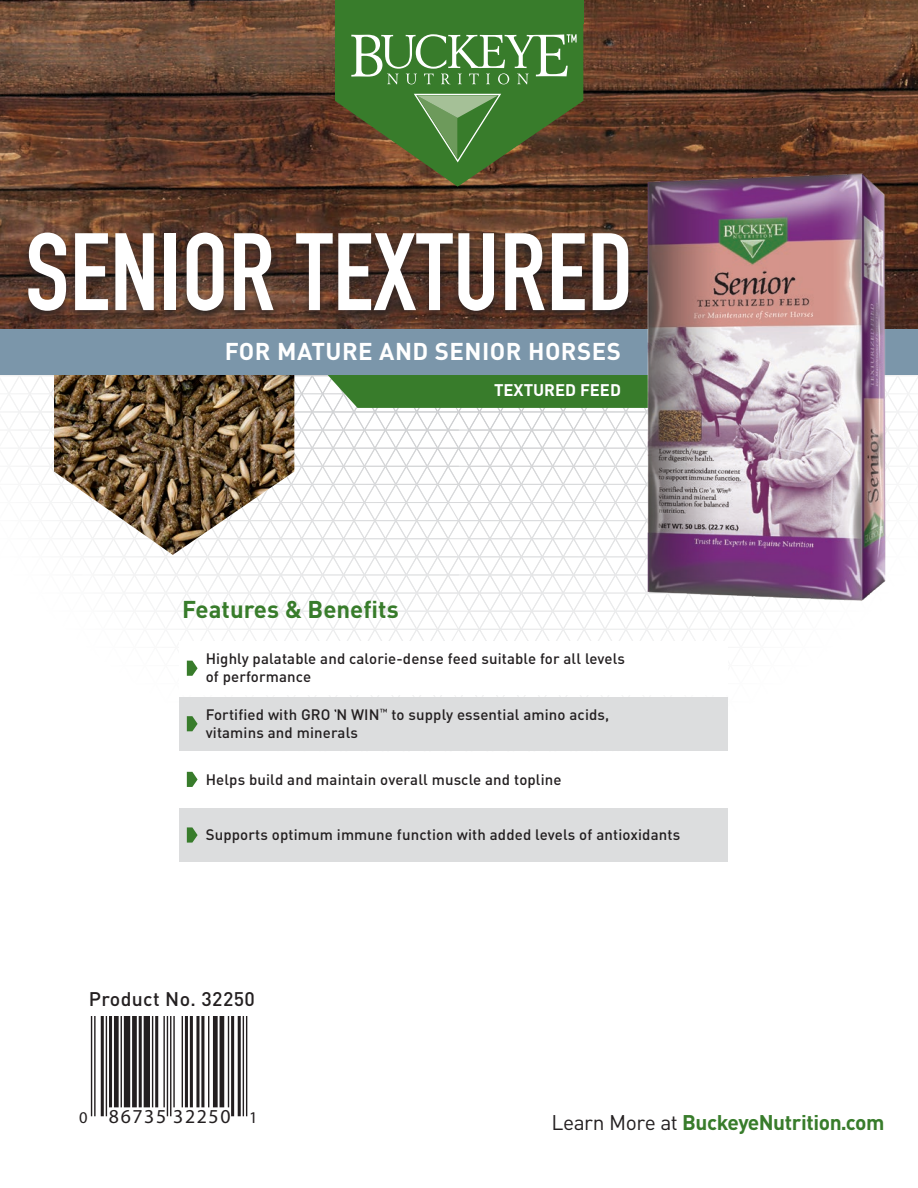
<style>
.page{position:relative;width:918px;height:1188px;background:#fff}
.page>*{position:absolute;margin:0;border:0;box-sizing:border-box;transform-origin:0 0}
.t1{font:700 108px "DIN Condensed";letter-spacing:.005em;color:#fff}
.t2{font:700 24px "DIN";letter-spacing:.02em;color:#fff}
.t3{font:700 24px "DIN";color:#387c2b}
.t4{font:700 21px "DIN";letter-spacing:-.025em;color:#387c2b}
.t5{font:19.8px "Helvetica";letter-spacing:.085em;color:#231f20}
.t6{font:500 19.5px "DIN";letter-spacing:.02em;color:#231f20}
.t7{font:700 16.65px "DIN";color:#fff}
.t8{font:500 15px/18px "DIN";letter-spacing:.01em;color:#231f20}
.s1{font-size:16.5px}
.s2{font-weight:400;color:#231f20}
</style>
<div class="page">
<img style="left:0;top:0;width:918px;height:329px">
<div style="left:0;top:329px;width:918px;height:46px;background:#7b96aa"></div>
<div style="left:335px;top:0;width:248px;height:23px;background:#387c2b"></div>
<svg style="left:335px;top:23px;width:248px;height:164px;background:#4f612b"></svg>
<svg style="left:414px;top:94px;width:87px;height:68px;background:#5a904c"></svg>
<svg style="left:351px;top:34px;width:226px;height:50px"></svg>
<div style="left:21px;top:229px;width:615px;height:94px;background:#231f20;opacity:.75"></div>
<div style="left:179px;top:808px;width:548px;height:53px;background:#dcddde"></div>
<svg style="left:187px;top:772px;width:11px;height:15px"></svg>
<svg style="left:0;top:375px;width:918px;height:376px"></svg>
<svg style="left:187px;top:827px;width:11px;height:16px"></svg>
<hr style="left:94px;top:1016px;width:2px;height:100px;background:#231f20">
<hr style="left:91px;top:1016px;width:1px;height:100px;background:#231f20">
<hr style="left:101px;top:1016px;width:3px;height:100px;background:#231f20">
<hr style="left:106px;top:1016px;width:1px;height:100px;background:#231f20">
<hr style="left:109px;top:1016px;width:3px;height:91px;background:#231f20">
<div style="left:114px;top:1016px;width:5px;height:91px;background:#231f20"></div>
<hr style="left:121px;top:1016px;width:1px;height:91px;background:#231f20">
<div style="left:124px;top:1016px;width:6px;height:91px;background:#231f20"></div>
<div style="left:132px;top:1016px;width:5px;height:91px;background:#231f20"></div>
<hr style="left:139px;top:1016px;width:3px;height:91px;background:#231f20">
<div style="left:144px;top:1016px;width:6px;height:91px;background:#231f20"></div>
<hr style="left:152px;top:1016px;width:1px;height:91px;background:#231f20">
<hr style="left:155px;top:1016px;width:3px;height:91px;background:#231f20">
<hr style="left:182px;top:1016px;width:1px;height:91px;background:#231f20">
<hr style="left:173px;top:1016px;width:2px;height:91px;background:#231f20">
<hr style="left:170px;top:1016px;width:1px;height:100px;background:#231f20">
<hr style="left:167px;top:1016px;width:1px;height:100px;background:#231f20">
<hr style="left:163px;top:1016px;width:2px;height:91px;background:#231f20">
<hr style="left:201px;top:1016px;width:3px;height:91px;background:#231f20">
<svg style="left:196px;top:1016px;width:4px;height:91px"></svg>
<hr style="left:190px;top:1016px;width:3px;height:91px;background:#231f20">
<hr style="left:185px;top:1016px;width:3px;height:91px;background:#231f20">
<hr style="left:208px;top:1016px;width:1px;height:91px;background:#231f20">
<hr style="left:220px;top:1016px;width:4px;height:91px;background:#231f20">
<div style="left:213px;top:1016px;width:5px;height:91px;background:#231f20"></div>
<hr style="left:228px;top:1016px;width:1px;height:91px;background:#231f20">
<hr style="left:238px;top:1016px;width:3px;height:100px;background:#231f20">
<hr style="left:231px;top:1016px;width:3px;height:100px;background:#231f20">
<hr style="left:246px;top:1016px;width:1px;height:100px;background:#231f20">
<hr style="left:243px;top:1016px;width:1px;height:100px;background:#231f20">
<img style="left:630px;top:162px;width:283px;height:454px">
<h1 class="t1" style="left:25px;top:209px;width:610px">SENIOR TEXTURED</h1>
<h2 class="t2" style="left:225px;top:335px;width:398px">FOR MATURE AND SENIOR HORSES</h2>
<p class="t7" style="left:494px;top:379px;width:128px">TEXTURED FEED</p>
<h2 class="t3" style="left:182px;top:593px;width:218px">Features &amp; Benefits</h2>
<p class="t8" style="left:206px;top:649px;width:421px">Highly palatable and calorie-dense feed suitable for all levels of performance</p>
<p class="t8" style="left:206px;top:705px;width:405px">Fortified with GRO N WIN<sup>™</sup> to supply essential amino acids, vitamins and minerals</p>
<p class="t8" style="left:206px;top:770px;width:357px">Helps build and maintain overall muscle and topline</p>
<p class="t8" style="left:206px;top:825px;width:476px">Supports optimum immune function with added levels of antioxidants</p>
<h3 class="t6" style="left:89px;top:987px;width:168px">Product No. 32250</h3>
<h3 class="t5" style="left:79px;top:1104px;width:180px"><span class="s1">0</span> 86735 32250 <span class="s1">1</span></h3>
<h3 class="t4" style="left:551px;top:1108px;width:335px"><span class="s2">Learn More at</span> BuckeyeNutrition.com</h3>
</div>
